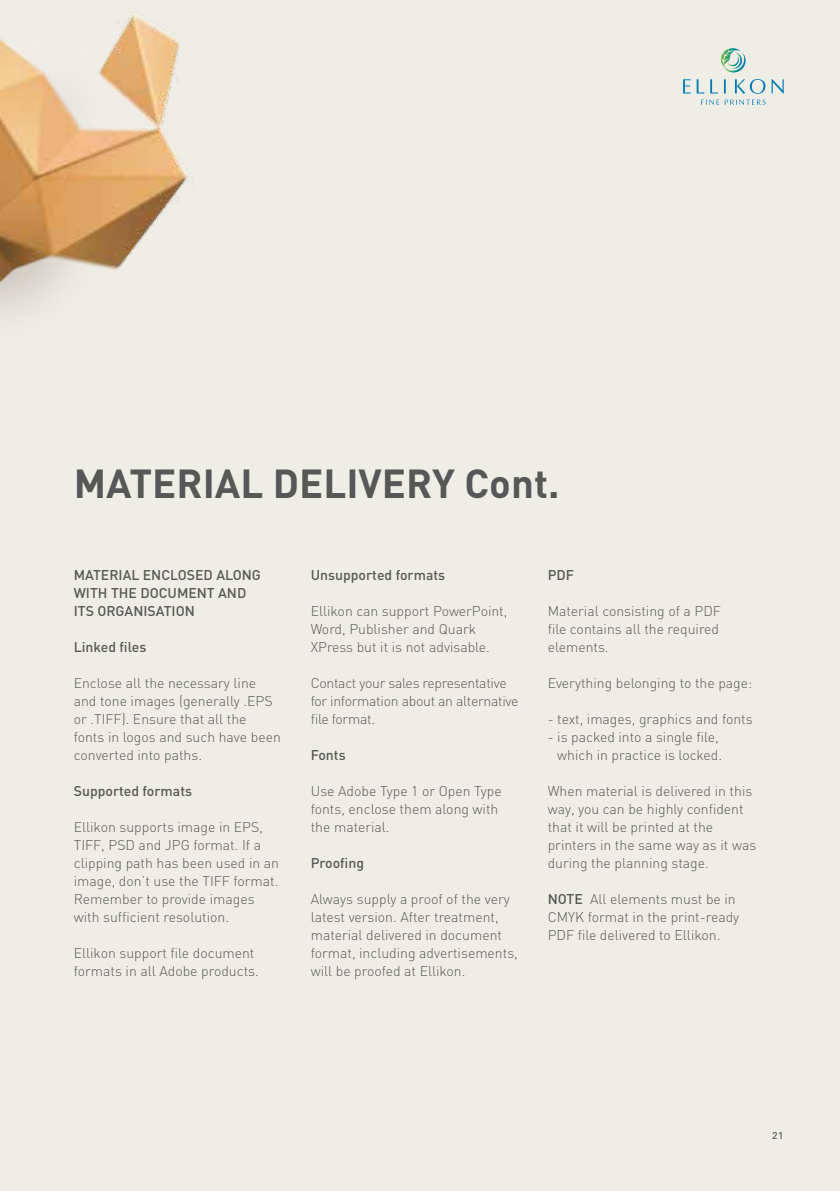
<style>
.page{position:relative;width:840px;height:1191px;background:#fff}
.page>*{position:absolute;margin:0;border:0;box-sizing:border-box;transform-origin:0 0}
.t1{font:700 40px "DIN";color:#575756}
.t2{font:300 14px/18px "DIN";color:#575756}
.t3{font:500 14px/18px "DIN";color:#575756}
.t4{font:300 14px/18px "DIN";letter-spacing:-.02em;color:#575756}
.t5{font:10px "Univers";color:#575756}
.s1{font-weight:500}
</style>
<div class="page">
<div style="left:0;top:0;width:839px;height:1191px;background:#efeee6"></div>
<svg style="left:683px;top:79px;width:7px;height:14px"></svg>
<svg style="left:771px;top:79px;width:12px;height:15px"></svg>
<svg style="left:696px;top:79px;width:69px;height:26px"></svg>
<svg style="left:721px;top:48px;width:24px;height:24px"></svg>
<img style="left:0;top:11px;width:188px;height:302px">
<h1 class="t1" style="left:74px;top:458px;width:487px">MATERIAL DELIVERY Cont.</h1>
<p class="t3" style="left:74px;top:566px;width:188px">MATERIAL ENCLOSED ALONG<br>WITH THE DOCUMENT AND<br>ITS ORGANISATION</p>
<p class="t3" style="left:74px;top:638px;width:74px">Linked files</p>
<p class="t2" style="left:74px;top:674px;width:208px">Enclose all the necessary line and tone images (generally .EPS or .TIFF). Ensure that all the<br>fonts in logos and such have been converted into paths.</p>
<p class="t3" style="left:74px;top:782px;width:120px">Supported formats</p>
<p class="t2" style="left:74px;top:818px;width:207px">Ellikon supports image in EPS,<br>TIFF, PSD and JPG format. If a clipping path has been used in an image, don’t use the TIFF format.<br>Remember to provide images with sufficient resolution.</p>
<p class="t2" style="left:74px;top:944px;width:186px">Ellikon support file document formats in all Adobe products.</p>
<p class="t3" style="left:310px;top:566px;width:136px">Unsupported formats</p>
<p class="t2" style="left:310px;top:602px;width:198px">Ellikon can support PowerPoint,<br>Word, Publisher and Quark<br>XPress but it is not advisable.</p>
<p class="t4" style="left:310px;top:674px;width:209px">Contact your sales representative for information about an alternative file format.</p>
<p class="t3" style="left:310px;top:746px;width:36px">Fonts</p>
<p class="t2" style="left:310px;top:782px;width:192px">Use Adobe Type 1 or Open Type fonts, enclose them along with the material.</p>
<p class="t3" style="left:310px;top:854px;width:55px">Proofing</p>
<p class="t2" style="left:310px;top:890px;width:208px">Always supply a proof of the very latest version. After treatment, material delivered in document format, including advertisements, will be proofed at Ellikon.</p>
<p class="t3" style="left:547px;top:566px;width:28px">PDF</p>
<p class="t2" style="left:547px;top:602px;width:175px">Material consisting of a PDF file contains all the required elements.</p>
<p class="t2" style="left:547px;top:674px;width:206px">Everything belonging to the page:</p>
<p class="t2" style="left:547px;top:710px;width:206px">- text, images, graphics and fonts</p>
<p class="t2" style="left:547px;top:728px;width:176px;text-align:right">- is packed into a single file, which in practice is locked.</p>
<p class="t2" style="left:547px;top:782px;width:210px">When material is delivered in this way, you can be highly confident that it will be printed at the printers in the same way as it was during the planning stage.</p>
<p class="t2" style="left:547px;top:890px;width:193px"><span class="s1">NOTE</span> All elements must be in<br>CMYK format in the print-ready<br>PDF file delivered to Ellikon.</p>
<p class="t5" style="left:771px;top:1128px;width:13px">21</p>
</div>
